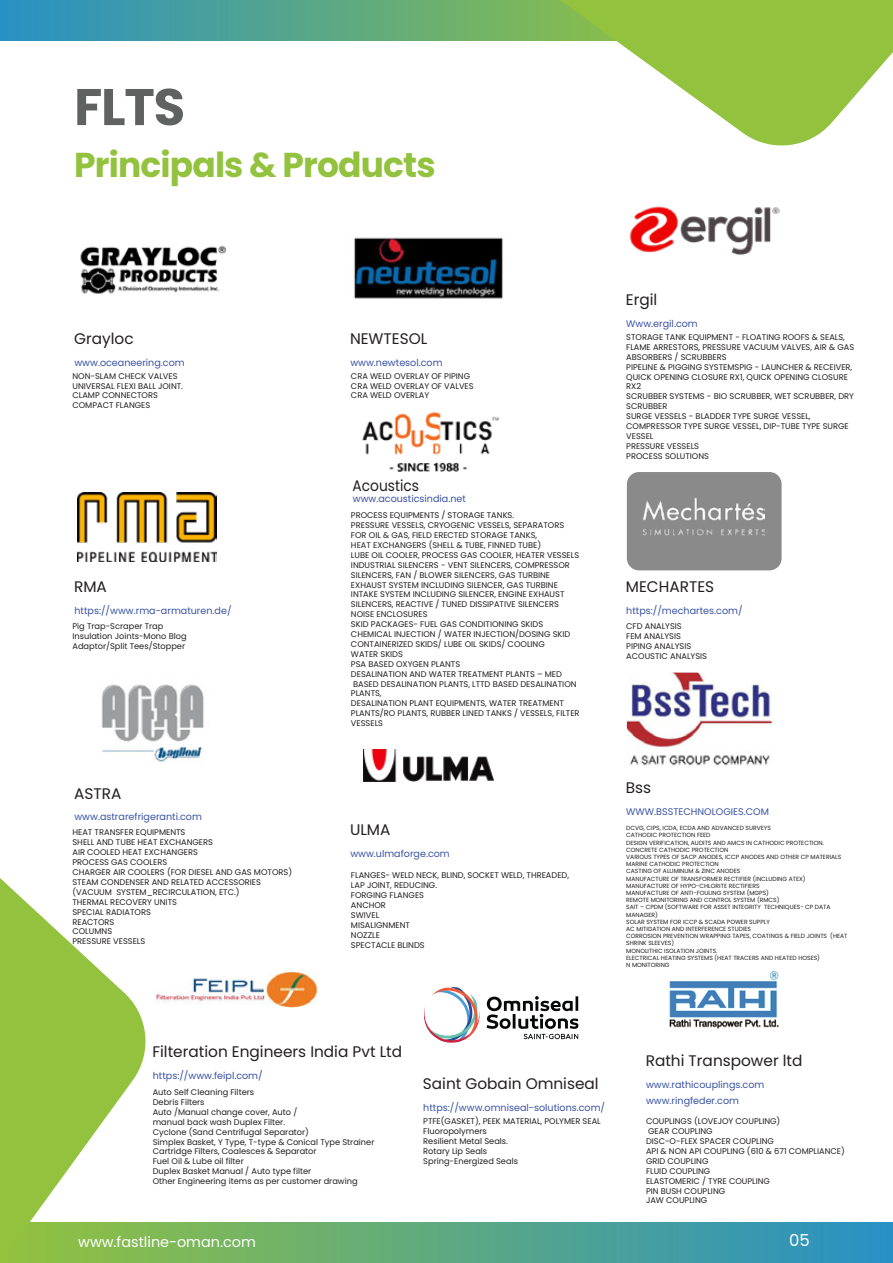
<style>
.page{position:relative;width:893px;height:1263px;background:#fff}
.page>*{position:absolute;margin:0;border:0;box-sizing:border-box;transform-origin:0 0}
.t1{font:700 51.45px "Poppins";color:#606161}
.t2{font:700 34.5px "Poppins";letter-spacing:-.025em;color:#93c23e}
.t3{font:16.5px "Poppins";color:#fff}
.t4{font:15.3px "Poppins";color:#231f20}
.t5{font:15.3px "Poppins";color:#231f20;scale:.9 1}
.t6{font:14.4px "Poppins";color:#fff}
.t7{font:9.6px/15.3px "Poppins";color:#3953a4}
.t8{font:8.25px/9.9px "Poppins";color:#231f20}
.t9{font:6px/7.2px "Poppins";color:#231f20}
</style>
<div class="page">
<img style="left:101px;top:684px;width:103px;height:78px">
<img style="left:353px;top:237px;width:150px;height:62px">
<svg style="left:153px;top:1222px;width:740px;height:41px;background:#54a48d"></svg>
<svg style="left:0;top:0;width:560px;height:40px;background:#53a48e"></svg>
<svg style="left:560px;top:0;width:333px;height:146px;fill:#93c23e"></svg>
<svg style="left:0;top:878px;width:153px;height:385px;fill:#93c23e"></svg>
<img style="left:80px;top:245px;width:147px;height:49px">
<img style="left:627px;top:673px;width:146px;height:93px">
<img style="left:630px;top:206px;width:150px;height:49px">
<img style="left:363px;top:749px;width:130px;height:32px">
<div style="left:627px;top:472px;width:155px;height:98px;background:#8a8a8a;border-radius:12px"></div>
<img style="left:644px;top:497px;width:121px;height:39px">
<img style="left:362px;top:412px;width:138px;height:60px">
<img style="left:77px;top:492px;width:140px;height:70px">
<img style="left:156px;top:971px;width:162px;height:37px">
<img style="left:669px;top:971px;width:110px;height:58px">
<svg style="left:487px;top:996px;width:92px;height:43px"></svg>
<svg style="left:424px;top:987px;width:56px;height:56px"></svg>
<h1 class="t1" style="left:74px;top:77px;width:113px">FLTS</h1>
<h2 class="t2" style="left:74px;top:144px;width:363px">Principals &amp; Products</h2>
<h3 class="t4" style="left:74px;top:330px;width:61px">Grayloc</h3>
<p class="t7" style="left:74px;top:355px;width:112px">www.oceaneering.com</p>
<h3 class="t4" style="left:350px;top:330px;width:79px">NEWTESOL</h3>
<p class="t7" style="left:350px;top:355px;width:94px">www.newtesol.com</p>
<p class="t8" style="left:72px;top:371px;width:112px">NON-SLAM CHECK VALVES<br>UNIVERSAL FLEXI BALL JOINT.<br>CLAMP CONNECTORS<br>COMPACT FLANGES</p>
<p class="t8" style="left:351px;top:371px;width:124px">CRA WELD OVERLAY OF PIPING<br>CRA WELD OVERLAY OF VALVES<br>CRA WELD OVERLAY</p>
<h3 class="t5" style="left:352px;top:476px;width:75px">Acoustics</h3>
<h3 class="t4" style="left:74px;top:578px;width:34px">RMA</h3>
<p class="t7" style="left:74px;top:603px;width:159px">https://www.rma-armaturen.de/</p>
<p class="t8" style="left:72px;top:621px;width:116px">Pig Trap-Scraper Trap<br>Insulation Joints-Mono Blog<br>Adaptor/Split Tees/Stopper</p>
<h3 class="t4" style="left:74px;top:784px;width:49px">ASTRA</h3>
<p class="t7" style="left:74px;top:809px;width:129px">www.astrarefrigeranti.com</p>
<p class="t8" style="left:72px;top:828px;width:221px">HEAT TRANSFER EQUIPMENTS<br>SHELL AND TUBE HEAT EXCHANGERS<br>AIR COOLED HEAT EXCHANGERS<br>PROCESS GAS COOLERS<br>CHARGER AIR COOLERS (FOR DIESEL AND GAS MOTORS)<br>STEAM CONDENSER AND RELATED ACCESSORIES (VACUUM SYSTEM_RECIRCULATION, ETC.)<br>THERMAL RECOVERY UNITS<br>SPECIAL RADIATORS<br>REACTORS<br>COLUMNS<br>PRESSURE VESSELS</p>
<p class="t7" style="left:353px;top:491px;width:115px">www.acousticsindia.net</p>
<p class="t8" style="left:351px;top:510px;width:230px">PROCESS EQUIPMENTS / STORAGE TANKS.<br>PRESSURE VESSELS, CRYOGENIC VESSELS, SEPARATORS FOR OIL &amp; GAS, FIELD ERECTED STORAGE TANKS,<br>HEAT EXCHANGERS (SHELL &amp; TUBE, FINNED TUBE)<br>LUBE OIL COOLER, PROCESS GAS COOLER, HEATER VESSELS INDUSTRIAL SILENCERS - VENT SILENCERS, COMPRESSOR SILENCERS, FAN / BLOWER SILENCERS, GAS TURBINE EXHAUST SYSTEM INCLUDING SILENCER, GAS TURBINE INTAKE SYSTEM INCLUDING SILENCER, ENGINE EXHAUST SILENCERS, REACTIVE / TUNED DISSIPATIVE SILENCERS NOISE ENCLOSURES<br>SKID PACKAGES- FUEL GAS CONDITIONING SKIDS CHEMICAL INJECTION / WATER INJECTION/DOSING SKID CONTAINERIZED SKIDS/ LUBE OIL SKIDS/ COOLING<br>WATER SKIDS<br>PSA BASED OXYGEN PLANTS<br>DESALINATION AND WATER TREATMENT PLANTS – MED BASED DESALINATION PLANTS, LTTD BASED DESALINATION PLANTS,<br>DESALINATION PLANT EQUIPMENTS, WATER TREATMENT PLANTS/RO PLANTS, RUBBER LINED TANKS / VESSELS, FILTER VESSELS</p>
<h3 class="t4" style="left:350px;top:820px;width:42px">ULMA</h3>
<p class="t7" style="left:350px;top:845px;width:101px">www.ulmaforge.com</p>
<p class="t8" style="left:351px;top:870px;width:220px">FLANGES- WELD NECK, BLIND, SOCKET WELD, THREADED,<br>LAP JOINT, REDUCING.<br>FORGING FLANGES<br>ANCHOR<br>SWIVEL<br>MISALIGNMENT<br>NOZZLE<br>SPECTACLE BLINDS</p>
<h3 class="t4" style="left:626px;top:291px;width:33px">Ergil</h3>
<p class="t7" style="left:626px;top:316px;width:73px">Www.ergil.com</p>
<p class="t8" style="left:626px;top:332px;width:229px">STORAGE TANK EQUIPMENT - FLOATING ROOFS &amp; SEALS,<br>FLAME ARRESTORS, PRESSURE VACUUM VALVES, AIR &amp; GAS<br>ABSORBERS / SCRUBBERS<br>PIPELINE &amp; PIGGING SYSTEMSPIG - LAUNCHER &amp; RECEIVER,<br>QUICK OPENING CLOSURE RX1, QUICK OPENING CLOSURE<br>RX2<br>SCRUBBER SYSTEMS - BIO SCRUBBER, WET SCRUBBER, DRY<br>SCRUBBER<br>SURGE VESSELS - BLADDER TYPE SURGE VESSEL,<br>COMPRESSOR TYPE SURGE VESSEL, DIP-TUBE TYPE SURGE<br>VESSEL<br>PRESSURE VESSELS<br>PROCESS SOLUTIONS</p>
<h3 class="t4" style="left:626px;top:578px;width:90px">MECHARTES</h3>
<p class="t7" style="left:626px;top:603px;width:118px">https://mechartes.com/</p>
<p class="t8" style="left:626px;top:621px;width:82px">CFD ANALYSIS<br>FEM ANALYSIS<br>PIPING ANALYSIS<br>ACOUSTIC ANALYSIS</p>
<h3 class="t4" style="left:626px;top:779px;width:27px">Bss</h3>
<p class="t7" style="left:626px;top:804px;width:144px">WWW.BSSTECHNOLOGIES.COM</p>
<p class="t9" style="left:626px;top:824px;width:223px">DCVG, CIPS, ICDA, ECDA AND ADVANCED SURVEYS<br>CATHODIC PROTECTION FEED<br>DESIGN VERIFICATION, AUDITS AND AMCS IN CATHODIC PROTECTION.<br>CONCRETE CATHODIC PROTECTION<br>VARIOUS TYPES OF SACP ANODES, ICCP ANODES AND OTHER CP MATERIALS MARINE CATHODIC PROTECTION<br>CASTING OF ALUMINUM &amp; ZINC ANODES<br>MANUFACTURE OF TRANSFORMER RECTIFIER (INCLUDING ATEX)<br>MANUFACTURE OF HYPO-CHLORITE RECTIFIERS<br>MANUFACTURE OF ANTI-FOULING SYSTEM (MGPS)<br>REMOTE MONITORING AND CONTROL SYSTEM (RMCS)<br>SAIT – CPDM (SOFTWARE FOR ASSET INTEGRITY TECHNIQUES- CP DATA MANAGER)<br>SOLAR SYSTEM FOR ICCP &amp; SCADA POWER SUPPLY<br>AC MITIGATION AND INTERFERENCE STUDIES<br>CORROSION PREVENTION WRAPPING TAPES, COATINGS &amp; FIELD JOINTS (HEAT SHRINK SLEEVES)<br>MONOLITHIC ISOLATION JOINTS.<br>ELECTRICAL HEATING SYSTEMS (HEAT TRACERS AND HEATED HOSES)<br>N MONITORING</p>
<h3 class="t4" style="left:152px;top:1043px;width:251px">Filteration Engineers India Pvt Ltd</h3>
<p class="t7" style="left:153px;top:1068px;width:111px">https://www.feipl.com/</p>
<p class="t8" style="left:153px;top:1087px;width:223px">Auto Self Cleaning Filters<br>Debris Filters<br>Auto /Manual change cover, Auto /<br>manual back wash Duplex Filter.<br>Cyclone (Sand Centrifugal Separator)<br>Simplex Basket, Y Type, T-type &amp; Conical Type Strainer Cartridge Filters, Coalesces &amp; Separator<br>Fuel Oil &amp; Lube oil filter<br>Duplex Basket Manual / Auto type filter<br>Other Engineering items as per customer drawing</p>
<h3 class="t4" style="left:423px;top:1075px;width:177px">Saint Gobain Omniseal</h3>
<p class="t7" style="left:423px;top:1100px;width:183px">https://www.omniseal-solutions.com/</p>
<h3 class="t4" style="left:646px;top:1052px;width:158px">Rathi Transpower ltd</h3>
<p class="t7" style="left:646px;top:1077px;width:120px">www.rathicouplings.com www.ringfeder.com</p>
<p class="t8" style="left:423px;top:1116px;width:179px">PTFE(GASKET), PEEK MATERIAL, POLYMER SEAL<br>Fluoropolymers<br>Resilient Metal Seals.<br>Rotary Lip Seals<br>Spring-Energized Seals</p>
<p class="t8" style="left:646px;top:1116px;width:200px">COUPLINGS (LOVEJOY COUPLING)<br>GEAR COUPLING<br>DISC-O-FLEX SPACER COUPLING<br>API &amp; NON API COUPLING (610 &amp; 671 COMPLIANCE)<br>GRID COUPLING<br>FLUID COUPLING<br>ELASTOMERIC / TYRE COUPLING<br>PIN BUSH COUPLING<br>JAW COUPLING</p>
<h3 class="t6" style="left:78px;top:1233px;width:179px">www.fastline-oman.com</h3>
<h3 class="t3" style="left:789px;top:1231px;width:22px">05</h3>
</div>
